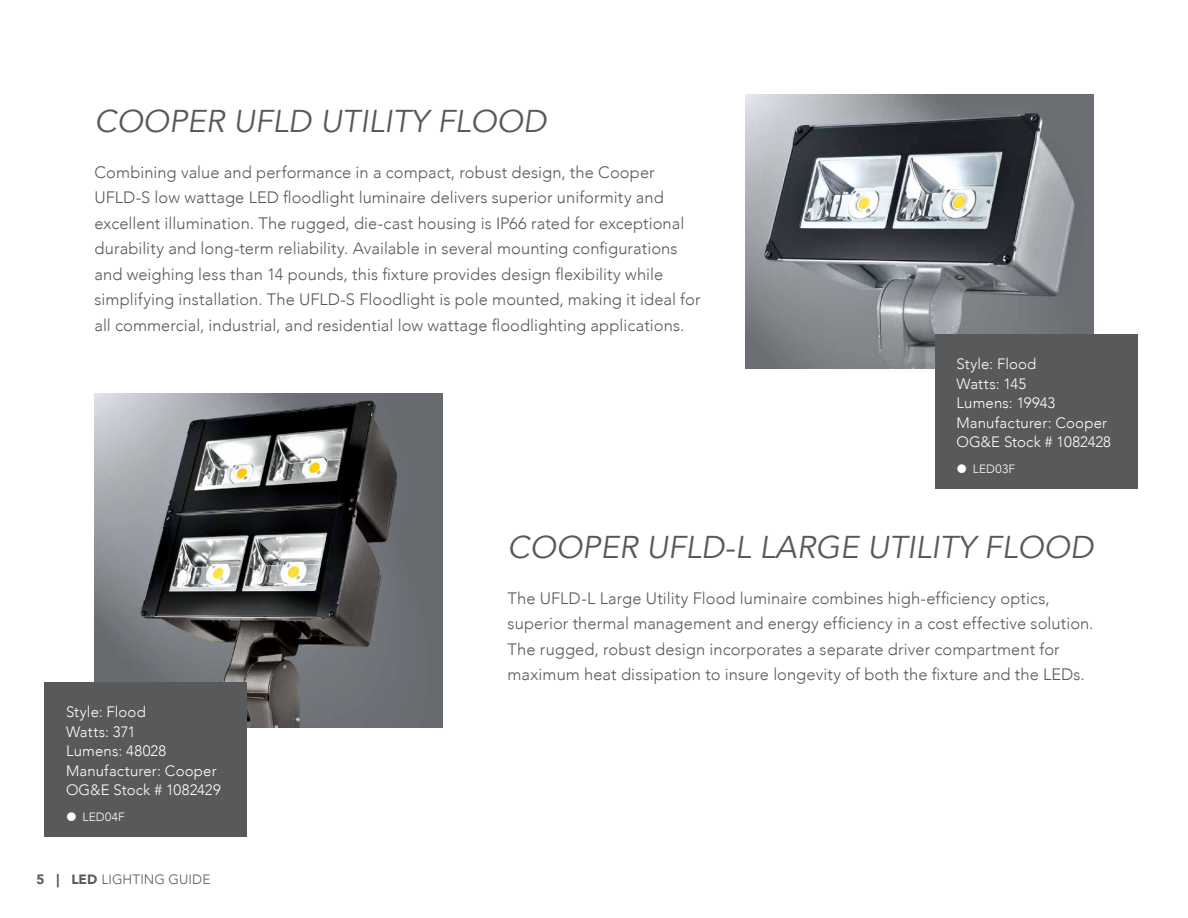
<style>
.page{position:relative;width:1188px;height:918px;background:#fff}
.page>*{position:absolute;margin:0;border:0;box-sizing:border-box;transform-origin:0 0}
.t1{font:italic 31.5px "Avenir";color:#58595b}
.t2{font:300 16.5px/25.5px "Avenir";letter-spacing:.005em;color:#58595b}
.t3{font:300 15px/19.5px "Avenir";letter-spacing:.01em;color:#fff}
.t4{font:300 13.5px "Avenir";letter-spacing:.01em;color:#58595b}
.t5{font:300 12px "Avenir";letter-spacing:.02em;color:#fff}
.s1{font-weight:900}
</style>
<div class="page">
<img style="left:746px;top:94px;width:348px;height:274px">
<img style="left:94px;top:393px;width:348px;height:335px">
<div style="left:935px;top:334px;width:203px;height:155px;background:#58595b"></div>
<div style="left:45px;top:683px;width:202px;height:154px;background:#58595b"></div>
<h1 class="t1" style="left:94px;top:102px;width:454px">COOPER UFLD UTILITY FLOOD</h1>
<p class="t2" style="left:94px;top:159px;width:607px">Combining value and performance in a compact, robust design, the Cooper UFLD-S low wattage LED floodlight luminaire delivers superior uniformity and excellent illumination. The rugged, die-cast housing is IP66 rated for exceptional durability and long-term reliability. Available in several mounting configurations and weighing less than 14 pounds, this fixture provides design flexibility while simplifying installation. The UFLD-S Floodlight is pole mounted, making it ideal for all commercial, industrial, and residential low wattage floodlighting applications.</p>
<p class="t3" style="left:957px;top:354px;width:156px">Style: Flood<br>Watts: 145<br>Lumens: 19943<br>Manufacturer: Cooper<br>OG&amp;E Stock # 1082428</p>
<p class="t5" style="left:973px;top:461px;width:44px">LED03F</p>
<p class="t3" style="left:66px;top:702px;width:156px">Style: Flood<br>Watts: 371<br>Lumens: 48028<br>Manufacturer: Cooper<br>OG&amp;E Stock # 1082429</p>
<p class="t5" style="left:82px;top:810px;width:44px">LED04F</p>
<p class="t4" style="left:36px;top:871px;width:175px"><span class="s1">5 | LED</span> LIGHTING GUIDE</p>
<h1 class="t1" style="left:508px;top:528px;width:587px">COOPER UFLD-L LARGE UTILITY FLOOD</h1>
<p class="t2" style="left:508px;top:585px;width:587px">The UFLD-L Large Utility Flood luminaire combines high-efficiency optics, superior thermal management and energy efficiency in a cost effective solution.<br>The rugged, robust design incorporates a separate driver compartment for maximum heat dissipation to insure longevity of both the fixture and the LEDs.</p>
</div>
